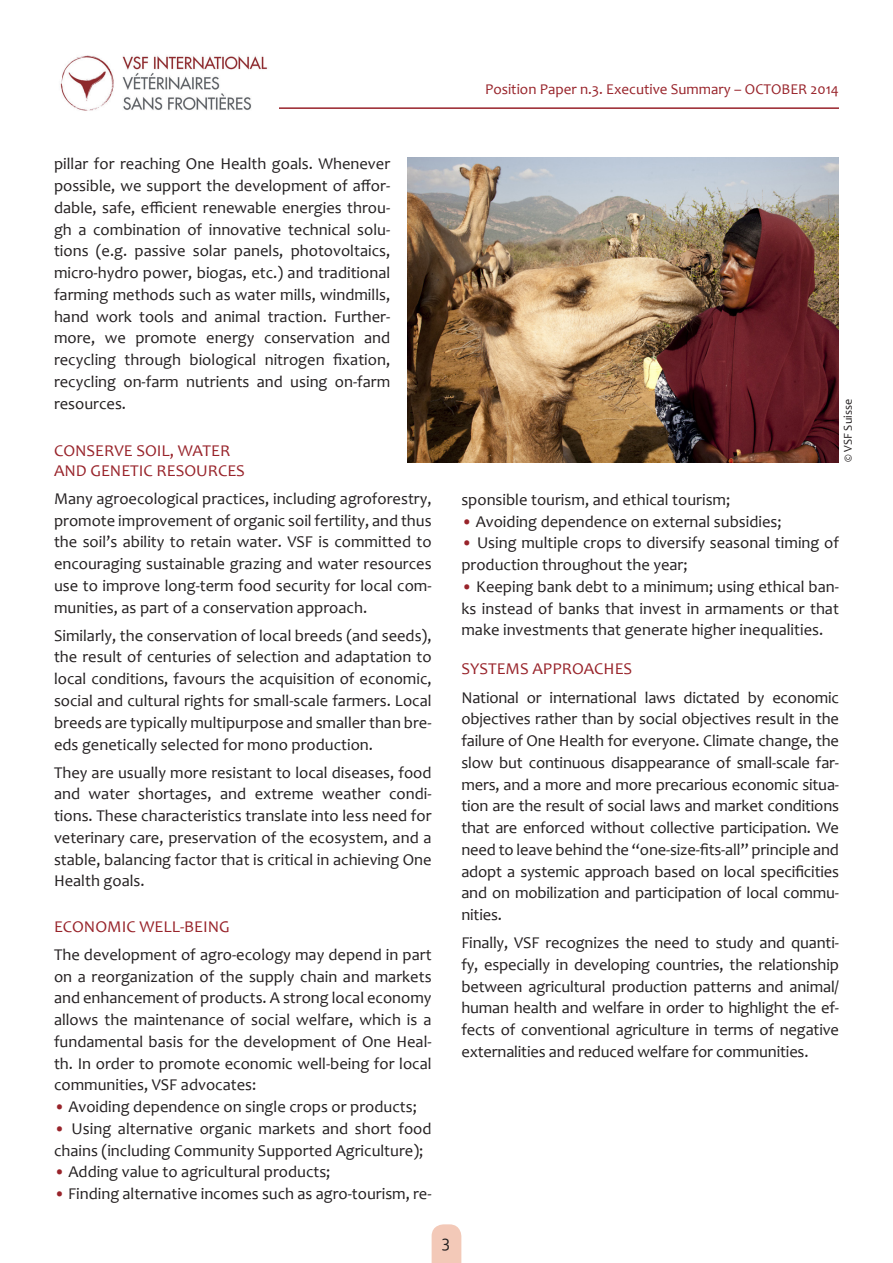
<style>
.page{position:relative;width:893px;height:1263px;background:#fff}
.page>*{position:absolute;margin:0;border:0;box-sizing:border-box;transform-origin:0 0}
.t1{font:18px "Corbel";color:#231f20}
.TESTO{font:16.5px/21.8px "Candara";color:#231f20;text-align:justify}
.TESTO-2{font:16.5px/19.5px "Candara";color:#98232a}
.t2{font:15px "Candara";color:#98232a}
.TESTO-3{font:12px "Candara";color:#231f20}
.s1{color:#98232a}
</style>
<div class="page">
<svg style="left:432px;top:1224px;width:29px;height:39px"></svg>
<hr style="left:135px;top:107px;width:704px;height:2px;background:#98232a">
<img style="left:407px;top:157px;width:432px;height:305px">
<img style="left:60px;top:55px;width:219px;height:56px">
<p class="t2" style="left:485px;top:80px;width:355px">Position Paper n.3. Executive Summary – OCTOBER 2014</p>
<p class="TESTO" style="left:54px;top:153px;width:338px">pillar for reaching One Health goals. Whenever possible, we support the development of affor&shy;dable, safe, efficient renewable energies throu&shy;gh a combination of innovative technical solu&shy;tions (e.g. passive solar panels, photovoltaics, micro-hydro power, biogas, etc.) and traditional farming methods such as water mills, windmills, hand work tools and animal traction. Further&shy;more, we promote energy conservation and recycling through biological nitrogen fixation, recycling on-farm nutrients and using on-farm resources.</p>
<p class="TESTO-2" style="left:54px;top:441px;width:192px">CONSERVE SOIL, WATER<br>AND GENETIC RESOURCES</p>
<p class="TESTO" style="left:54px;top:488px;width:379px">Many agroecological practices, including agroforestry, promote improvement of organic soil fertility, and thus the soil’s ability to retain water. VSF is committed to encouraging sustainable grazing and water resources use to improve long-term food security for local com&shy;munities, as part of a conservation approach.</p>
<p class="TESTO" style="left:54px;top:624px;width:379px">Similarly, the conservation of local breeds (and seeds), the result of centuries of selection and adaptation to local conditions, favours the acquisition of economic, social and cultural rights for small-scale farmers. Local breeds are typically multipurpose and smaller than bre&shy;eds genetically selected for mono production.</p>
<p class="TESTO" style="left:54px;top:761px;width:379px">They are usually more resistant to local diseases, food and water shortages, and extreme weather condi&shy;tions. These characteristics translate into less need for veterinary care, preservation of the ecosystem, and a stable, balancing factor that is critical in achieving One Health goals.</p>
<p class="TESTO-2" style="left:54px;top:917px;width:177px">ECONOMIC WELL-BEING</p>
<p class="TESTO" style="left:54px;top:944px;width:379px">The development of agro-ecology may depend in part on a reorganization of the supply chain and markets and enhancement of products. A strong local economy allows the maintenance of social welfare, which is a fundamental basis for the development of One Heal&shy;th. In order to promote economic well-being for local communities, VSF advocates:</p>
<p class="TESTO" style="left:54px;top:1096px;width:364px"><span class="s1">•</span> Avoiding dependence on single crops or products;</p>
<p class="TESTO" style="left:54px;top:1118px;width:379px"><span class="s1">•</span> Using alternative organic markets and short food chains (including Community Supported Agriculture);</p>
<p class="TESTO" style="left:54px;top:1161px;width:278px"><span class="s1">•</span> Adding value to agricultural products;</p>
<p class="TESTO" style="left:54px;top:1183px;width:379px"><span class="s1">•</span> Finding alternative incomes such as agro-tourism, re-</p>
<p class="TESTO-3" style="left:841px;top:462px;width:64px;rotate:-90deg">© VSF Suisse</p>
<p class="TESTO" style="left:461px;top:489px;width:270px">sponsible tourism, and ethical tourism;</p>
<p class="TESTO" style="left:461px;top:510px;width:322px"><span class="s1">•</span> Avoiding dependence on external subsidies;</p>
<p class="TESTO" style="left:461px;top:532px;width:379px"><span class="s1">•</span> Using multiple crops to diversify seasonal timing of production throughout the year;</p>
<p class="TESTO" style="left:461px;top:576px;width:379px"><span class="s1">•</span> Keeping bank debt to a minimum; using ethical ban&shy;ks instead of banks that invest in armaments or that make investments that generate higher inequalities.</p>
<p class="TESTO-2" style="left:461px;top:659px;width:172px">SYSTEMS APPROACHES</p>
<p class="TESTO" style="left:461px;top:686px;width:379px">National or international laws dictated by economic objectives rather than by social objectives result in the failure of One Health for everyone. Climate change, the slow but continuous disappearance of small-scale far&shy;mers, and a more and more precarious economic situa&shy;tion are the result of social laws and market conditions that are enforced without collective participation. We need to leave behind the “one-size-fits-all” principle and adopt a systemic approach based on local specificities and on mobilization and participation of local commu&shy;nities.</p>
<p class="TESTO" style="left:461px;top:932px;width:379px">Finally, VSF recognizes the need to study and quanti&shy;fy, especially in developing countries, the relationship between agricultural production patterns and animal/ human health and welfare in order to highlight the ef&shy;fects of conventional agriculture in terms of negative externalities and reduced welfare for communities.</p>
<p class="t1" style="left:442px;top:1230px;width:10px">3</p>
</div>
